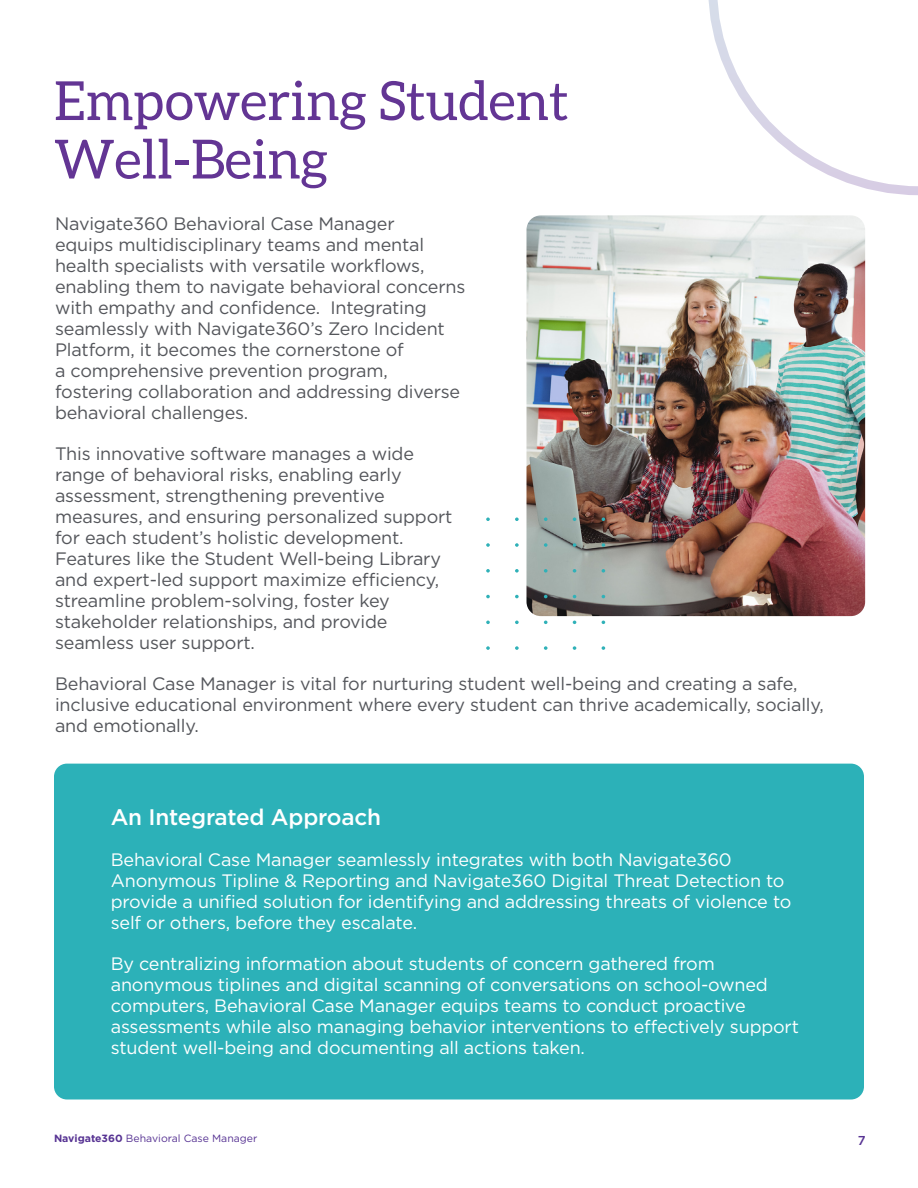
<style>
.page{position:relative;width:918px;height:1188px;background:#fff}
.page>*{position:absolute;margin:0;border:0;box-sizing:border-box;transform-origin:0 0}
.t1{font:54px/58.5px "Aleo";color:#633594}
.t2{font:500 22.5px "Gotham";letter-spacing:-.01em;color:#fff}
.t3{font:18px/21px "Gotham";letter-spacing:-.01em;color:#54565b}
.t4{font:18px/21px "Gotham";letter-spacing:-.01em;color:#fff}
.t5{font:500 12.9px "Gotham";color:#573393}
.t6{font:10.5px "Gotham";color:#573393}
.s1{font-weight:700}
</style>
<div class="page">
<svg style="left:708px;top:0;width:210px;height:195px"></svg>
<div style="left:54px;top:764px;width:810px;height:336px;background:#2cb1b8;border-radius:13px"></div>
<img style="left:526px;top:215px;width:339px;height:401px">
<svg style="left:515px;top:518px;width:4px;height:3px"></svg>
<svg style="left:486px;top:518px;width:4px;height:3px"></svg>
<svg style="left:544px;top:518px;width:4px;height:3px"></svg>
<svg style="left:515px;top:543px;width:4px;height:4px"></svg>
<svg style="left:573px;top:543px;width:3px;height:4px"></svg>
<svg style="left:486px;top:543px;width:4px;height:4px"></svg>
<svg style="left:544px;top:543px;width:4px;height:4px"></svg>
<svg style="left:602px;top:543px;width:3px;height:4px"></svg>
<svg style="left:515px;top:569px;width:4px;height:4px"></svg>
<svg style="left:573px;top:569px;width:3px;height:4px"></svg>
<svg style="left:486px;top:569px;width:4px;height:4px"></svg>
<svg style="left:544px;top:569px;width:4px;height:4px"></svg>
<svg style="left:602px;top:569px;width:3px;height:4px"></svg>
<svg style="left:515px;top:595px;width:4px;height:3px"></svg>
<svg style="left:486px;top:595px;width:4px;height:3px"></svg>
<svg style="left:544px;top:595px;width:4px;height:3px"></svg>
<svg style="left:515px;top:621px;width:4px;height:3px"></svg>
<svg style="left:486px;top:621px;width:4px;height:3px"></svg>
<svg style="left:544px;top:621px;width:4px;height:3px"></svg>
<svg style="left:515px;top:646px;width:4px;height:4px"></svg>
<svg style="left:573px;top:646px;width:3px;height:4px"></svg>
<svg style="left:486px;top:646px;width:4px;height:4px"></svg>
<svg style="left:544px;top:646px;width:4px;height:4px"></svg>
<svg style="left:602px;top:646px;width:3px;height:4px"></svg>
<h1 class="t1" style="left:54px;top:71px;width:516px">Empowering Student<br>Well-Being</h1>
<p class="t3" style="left:55px;top:213px;width:412px">Navigate360 Behavioral Case Manager<br>equips multidisciplinary teams and mental health specialists with versatile workflows, enabling them to navigate behavioral concerns with empathy and confidence. Integrating seamlessly with Navigate360’s Zero Incident Platform, it becomes the cornerstone of<br>a comprehensive prevention program, fostering collaboration and addressing diverse behavioral challenges.</p>
<p class="t3" style="left:55px;top:443px;width:399px">This innovative software manages a wide range of behavioral risks, enabling early assessment, strengthening preventive measures, and ensuring personalized support for each student’s holistic development.<br>Features like the Student Well-being Library and expert-led support maximize efficiency, streamline problem-solving, foster key stakeholder relationships, and provide seamless user support.</p>
<p class="t3" style="left:55px;top:673px;width:770px">Behavioral Case Manager is vital for nurturing student well-being and creating a safe, inclusive educational environment where every student can thrive academically, socially, and emotionally.</p>
<p class="t2" style="left:111px;top:802px;width:272px">An Integrated Approach</p>
<p class="t4" style="left:111px;top:849px;width:682px">Behavioral Case Manager seamlessly integrates with both Navigate360<br>Anonymous Tipline &amp; Reporting and Navigate360 Digital Threat Detection to provide a unified solution for identifying and addressing threats of violence to self or others, before they escalate.</p>
<p class="t4" style="left:111px;top:953px;width:690px">By centralizing information about students of concern gathered from anonymous tiplines and digital scanning of conversations on school-owned computers, Behavioral Case Manager equips teams to conduct proactive assessments while also managing behavior interventions to effectively support student well-being and documenting all actions taken.</p>
<p class="t6" style="left:54px;top:1132px;width:205px"><span class="s1">Navigate360</span> Behavioral Case Manager</p>
<p class="t5" style="left:858px;top:1132px;width:9px">7</p>
</div>
